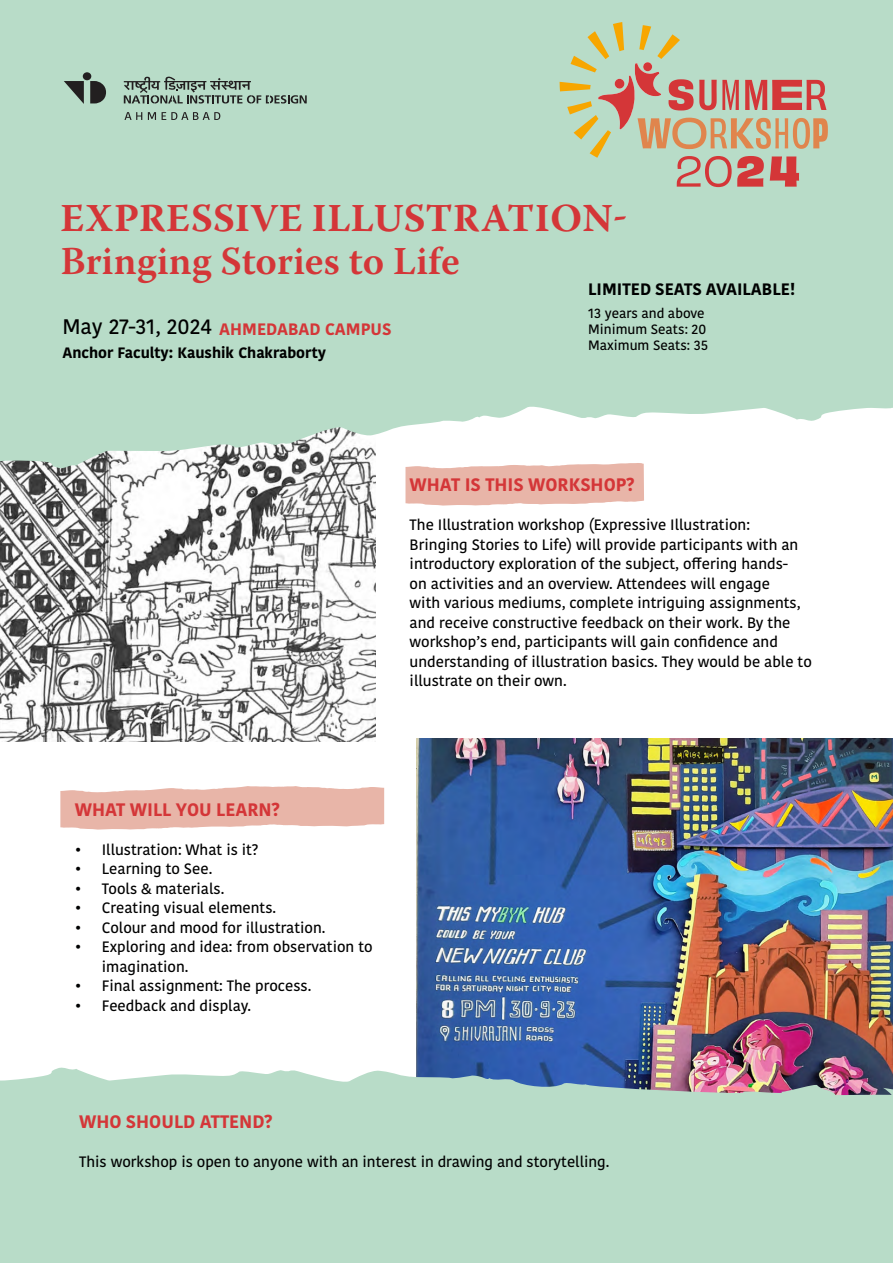
<style>
.page{position:relative;width:893px;height:1263px;background:#fff}
.page>*{position:absolute;margin:0;border:0;box-sizing:border-box;transform-origin:0 0}
.t1{font:700 39.45px "Warnock Pro";letter-spacing:.01em;color:#d43638}
.t2{font:600 39.45px "Warnock Pro";color:#d43638}
.t3{font:500 21px "Kohinoor Bangla";color:#000}
.t4{font:700 18px "Kohinoor";color:#d43638}
.t5{font:700 16.5px "Kohinoor";color:#000101}
.t6{font:700 16.5px "Kohinoor Bangla";color:#d43638}
.t7{font:500 15px/19.5px "Kohinoor";color:#000}
.t8{font:500 15px/19.5px "Kohinoor";color:#000101}
.t9{font:700 15px "Kohinoor Bangla";color:#000}
.t10{font:500 13.5px/16.2px "Kohinoor";color:#000}
</style>
<div class="page">
<svg style="left:60px;top:786px;width:324px;height:44px;background:#ebbfb3"></svg>
<img style="left:0;top:470px;width:376px;height:272px">
<svg style="left:405px;top:470px;width:239px;height:36px;background:#e9b9ad"></svg>
<svg style="left:0;top:298px;width:893px;height:172px;fill:#b8dcc8"></svg>
<div style="left:0;top:0;width:893px;height:298px;background:#b8dcc8"></div>
<div style="left:83px;top:72px;width:8px;height:8px;background:#221f20;border-radius:50%"></div>
<svg style="left:64px;top:81px;width:20px;height:23px"></svg>
<svg style="left:90px;top:81px;width:16px;height:22px"></svg>
<svg style="left:124px;top:77px;width:183px;height:27px"></svg>
<svg style="left:124px;top:112px;width:18px;height:8px"></svg>
<svg style="left:148px;top:112px;width:8px;height:8px"></svg>
<svg style="left:162px;top:112px;width:58px;height:8px"></svg>
<svg style="left:560px;top:22px;width:268px;height:165px"></svg>
<div style="left:615px;top:79px;width:9px;height:10px;background:#d43638;border-radius:50%"></div>
<img style="left:416px;top:738px;width:477px;height:328px">
<svg style="left:0;top:1066px;width:893px;height:125px;background:#b4d2c4"></svg>
<div style="left:0;top:1191px;width:893px;height:72px;background:#b8dcc8"></div>
<h1 class="t1" style="left:61px;top:194px;width:569px">EXPRESSIVE ILLUSTRATION-</h1>
<h1 class="t2" style="left:60px;top:237px;width:401px">Bringing Stories to Life</h1>
<p class="t5" style="left:588px;top:279px;width:209px">LIMITED SEATS AVAILABLE!</p>
<p class="t10" style="left:588px;top:305px;width:121px">13 years and above<br>Minimum Seats: 20<br>Maximum Seats: 35</p>
<h2 class="t3" style="left:62px;top:310px;width:151px">May 27-31, 2024</h2>
<p class="t9" style="left:62px;top:340px;width:265px">Anchor Faculty: Kaushik Chakraborty</p>
<p class="t6" style="left:219px;top:315px;width:174px">AHMEDABAD CAMPUS</p>
<p class="t4" style="left:410px;top:473px;width:227px">WHAT IS THIS WORKSHOP?</p>
<p class="t7" style="left:410px;top:516px;width:404px">The Illustration workshop (Expressive Illustration:<br>Bringing Stories to Life) will provide participants with an introductory exploration of the subject, offering hands-<br>on activities and an overview. Attendees will engage<br>with various mediums, complete intriguing assignments, and receive constructive feedback on their work. By the workshop’s end, participants will gain confidence and understanding of illustration basics. They would be able to illustrate on their own.</p>
<p class="t4" style="left:75px;top:797px;width:207px">WHAT WILL YOU LEARN?</p>
<p class="t8" style="left:75px;top:840px;width:185px">• Illustration: What is it?</p>
<p class="t8" style="left:75px;top:860px;width:139px">• Learning to See.</p>
<p class="t8" style="left:75px;top:879px;width:151px">• Tools &amp; materials.</p>
<p class="t8" style="left:75px;top:899px;width:203px">• Creating visual elements.</p>
<p class="t8" style="left:75px;top:918px;width:252px">• Colour and mood for illustration.</p>
<p class="t8" style="left:102px;top:938px;width:272px;text-indent:-27px">• Exploring and idea: from observation to imagination.</p>
<p class="t8" style="left:75px;top:977px;width:238px">• Final assignment: The process.</p>
<p class="t8" style="left:75px;top:996px;width:178px">• Feedback and display.</p>
<p class="t4" style="left:79px;top:1109px;width:195px">WHO SHOULD ATTEND?</p>
<p class="t8" style="left:79px;top:1152px;width:532px">This workshop is open to anyone with an interest in drawing and storytelling.</p>
</div>
